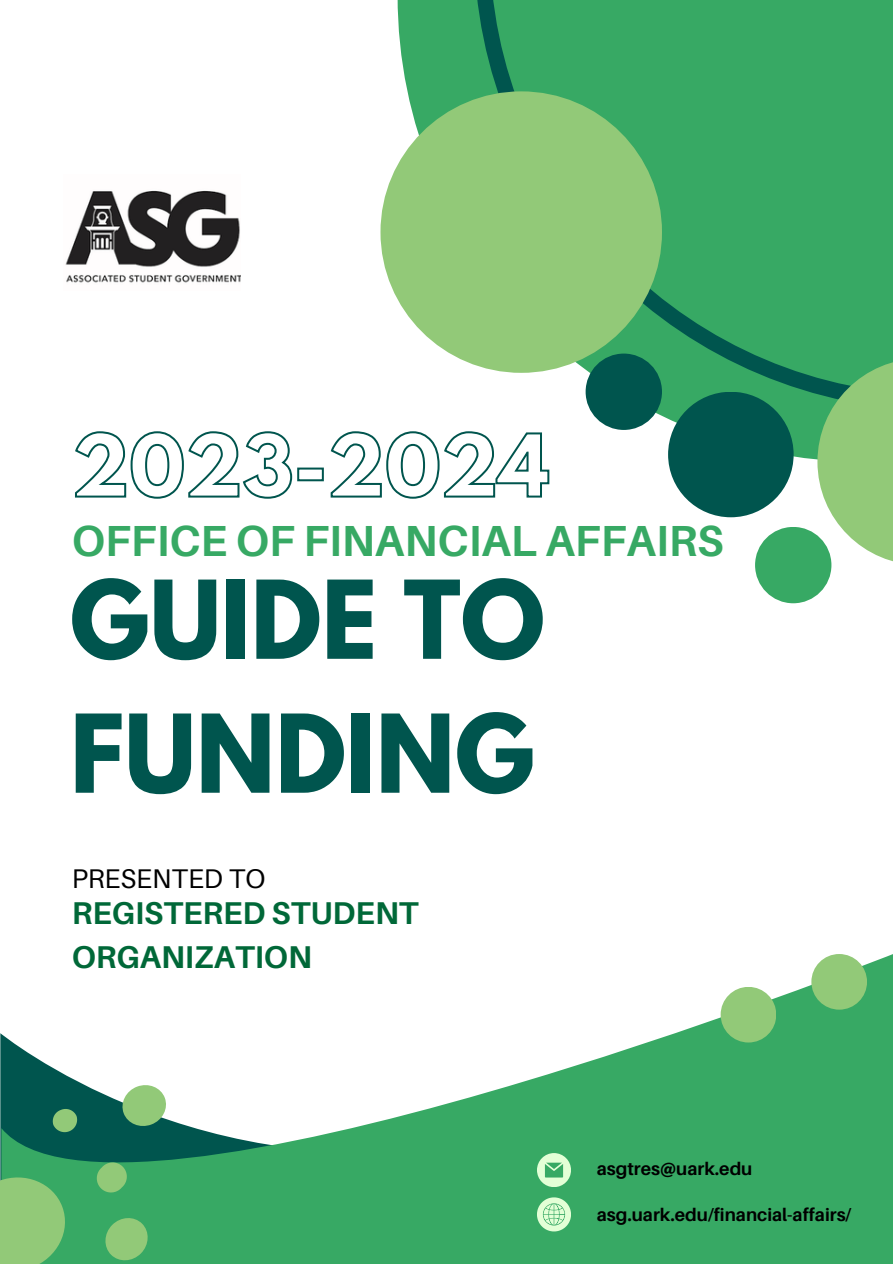
<style>
.page{position:relative;width:893px;height:1264px;background:#fff}
.page>*{position:absolute;margin:0;border:0;box-sizing:border-box;transform-origin:0 0}
.t1{font:700 96px "League Spartan";color:#00554e}
.t2{font:700 43.5px "Aileron";color:#37a964}
.t3{font:700 31.5px/43.8px "Aileron";color:#006838}
.t4{font:27px "Aileron";color:#000}
.t5{font:700 18px "Aileron";color:#000}
</style>
<div class="page">
<svg style="left:397px;top:0;width:420px;height:462px"></svg>
<svg style="left:474px;top:0;width:418px;height:410px;background:#3ca968"></svg>
<div style="left:380px;top:91px;width:282px;height:282px;background:#92c978;border-radius:50%"></div>
<svg style="left:817px;top:358px;width:75px;height:207px;background:#90c886"></svg>
<div style="left:668px;top:392px;width:125px;height:125px;background:#00554e;border-radius:50%"></div>
<div style="left:585px;top:353px;width:77px;height:77px;background:#00554e;border-radius:50%"></div>
<div style="left:755px;top:527px;width:76px;height:76px;background:#37a964;border-radius:50%"></div>
<svg style="left:1px;top:954px;width:891px;height:241px"></svg>
<div style="left:811px;top:954px;width:56px;height:55px;background:#92c978;border-radius:50%"></div>
<div style="left:720px;top:986px;width:56px;height:56px;background:#92c978;border-radius:50%"></div>
<div style="left:0;top:1195px;width:892px;height:68px;background:#37a964"></div>
<svg style="left:0;top:1082px;width:168px;height:181px"></svg>
<svg style="left:537px;top:1153px;width:33px;height:33px"></svg>
<svg style="left:537px;top:1197px;width:33px;height:34px"></svg>
<img style="left:65px;top:190px;width:175px;height:93px">
<svg style="left:75px;top:430px;width:475px;height:69px"></svg>
<p class="t2" style="left:72px;top:514px;width:653px">OFFICE OF FINANCIAL AFFAIRS</p>
<p class="t1" style="left:70px;top:572px;width:476px">GUIDE TO</p>
<p class="t1" style="left:70px;top:706px;width:466px">FUNDING</p>
<p class="t4" style="left:72px;top:862px;width:195px">PRESENTED TO</p>
<p class="t3" style="left:72px;top:890px;width:348px">REGISTERED STUDENT<br>ORGANIZATION</p>
<p class="t5" style="left:596px;top:1157px;width:157px">asgtres@uark.edu</p>
<p class="t5" style="left:596px;top:1203px;width:256px">asg.uark.edu/financial-affairs/</p>
</div>
